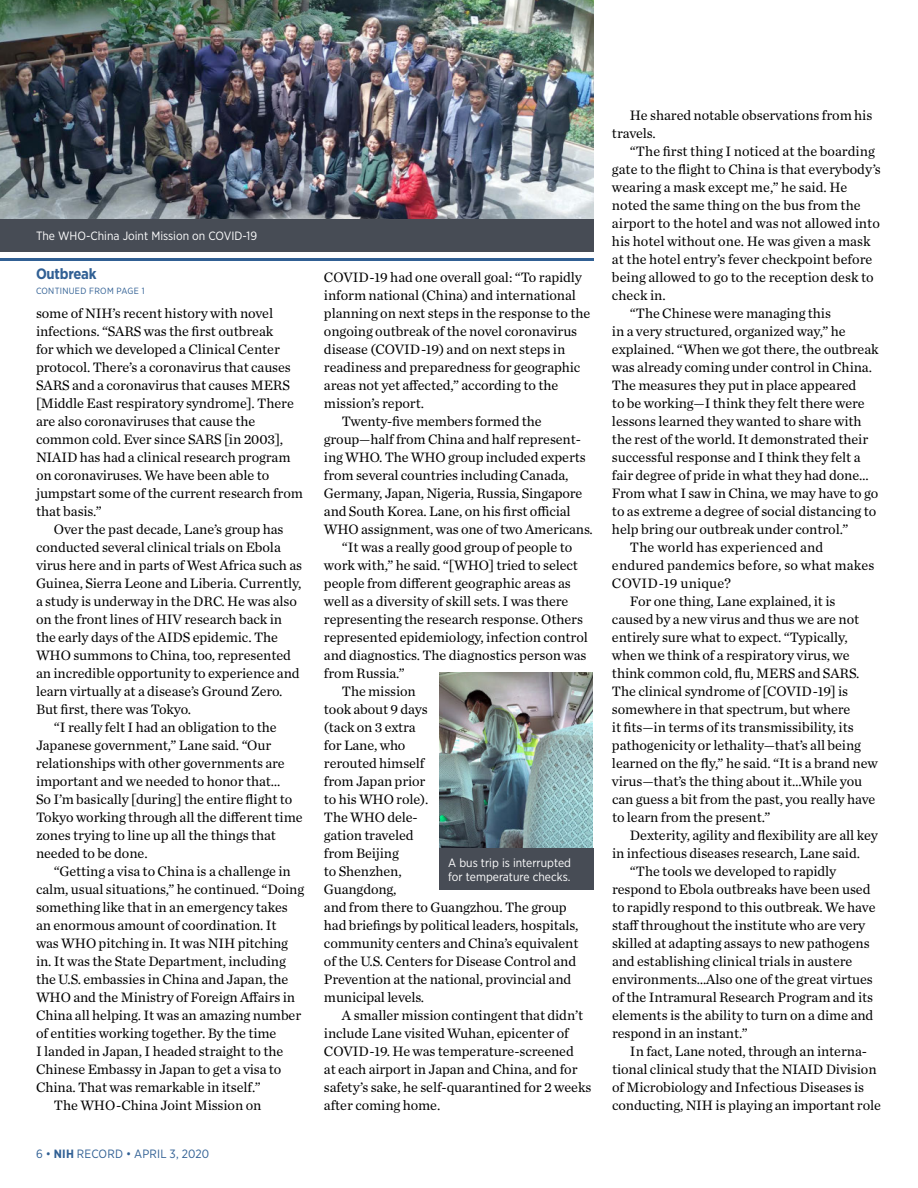
<style>
.page{position:relative;width:918px;height:1188px;background:#fff}
.page>*{position:absolute;margin:0;border:0;box-sizing:border-box;transform-origin:0 0}
.Head_2_Subheads_Body{font:700 15px "Gotham Narrow";letter-spacing:-.015em;color:#316094}
.Body_1{font:14.25px/18px "Chronicle Text G1";letter-spacing:-.005em;color:#000}
.Photo_caption_revers{font:12px/13.5px "Gotham Narrow";color:#fff}
.t1{font:12px "Gotham Narrow";letter-spacing:.01em;color:#316094}
.Page_jump{font:9px "Gotham Narrow";letter-spacing:.03em;color:#316094}
.s1{font-weight:700}
</style>
<div class="page">
<hr style="left:0;top:258px;width:594px;height:3px;background:#316094">
<img style="left:0;top:0;width:594px;height:219px">
<div style="left:0;top:219px;width:594px;height:33px;background:#474c55"></div>
<img style="left:440px;top:672px;width:152px;height:176px">
<div style="left:439px;top:848px;width:155px;height:42px;background:#474c55"></div>
<p class="Photo_caption_revers" style="left:36px;top:229px;width:223px">The WHO-China Joint Mission on COVID-19</p>
<p class="Head_2_Subheads_Body" style="left:36px;top:264px;width:62px">Outbreak</p>
<p class="Page_jump" style="left:36px;top:285px;width:110px">CONTINUED FROM PAGE 1</p>
<p class="Body_1" style="left:36px;top:303px;width:269px">some of NIH’s recent history with novel infections. “SARS was the first outbreak<br>for which we developed a Clinical Center protocol. There’s a coronavirus that causes SARS and a coronavirus that causes MERS [Middle East respiratory syndrome]. There are also coronaviruses that cause the common cold. Ever since SARS [in 2003], NIAID has had a clinical research program on coronaviruses. We have been able to jumpstart some of the current research from that basis.”</p>
<p class="Body_1" style="left:36px;top:519px;width:268px;text-indent:18px">Over the past decade, Lane’s group has conducted several clinical trials on Ebola virus here and in parts of West Africa such as Guinea, Sierra Leone and Liberia. Currently, a study is underway in the DRC. He was also on the front lines of HIV research back in the early days of the AIDS epidemic. The WHO summons to China, too, represented an incredible opportunity to experience and learn virtually at a disease’s Ground Zero.<br>But first, there was Tokyo.</p>
<p class="Body_1" style="left:36px;top:717px;width:268px;text-indent:18px">“I really felt I had an obligation to the Japanese government,” Lane said. “Our relationships with other governments are important and we needed to honor that…<br>So I’m basically [during] the entire flight to Tokyo working through all the different time zones trying to line up all the things that needed to be done.</p>
<p class="Body_1" style="left:36px;top:861px;width:270px;text-indent:18px">“Getting a visa to China is a challenge in calm, usual situations,” he continued. “Doing something like that in an emergency takes an enormous amount of coordination. It<br>was WHO pitching in. It was NIH pitching in. It was the State Department, including the U.S. embassies in China and Japan, the WHO and the Ministry of Foreign Affairs in China all helping. It was an amazing number of entities working together. By the time<br>I landed in Japan, I headed straight to the Chinese Embassy in Japan to get a visa to China. That was remarkable in itself.”</p>
<p class="Body_1" style="left:54px;top:1095px;width:209px">The WHO-China Joint Mission on</p>
<p class="t1" style="left:36px;top:1146px;width:175px">6 • <span class="s1">NIH</span> RECORD • APRIL 3, 2020</p>
<p class="Body_1" style="left:324px;top:267px;width:268px">COVID-19 had one overall goal: “To rapidly inform national (China) and international planning on next steps in the response to the ongoing outbreak of the novel coronavirus disease (COVID-19) and on next steps in readiness and preparedness for geographic areas not yet affected,” according to the mission’s report.</p>
<p class="Body_1" style="left:324px;top:411px;width:270px;text-indent:18px">Twenty-five members formed the group—half from China and half represent&shy;ing WHO. The WHO group included experts from several countries including Canada, Germany, Japan, Nigeria, Russia, Singapore and South Korea. Lane, on his first official WHO assignment, was one of two Americans.</p>
<p class="Body_1" style="left:324px;top:537px;width:265px;text-indent:18px">“It was a really good group of people to work with,” he said. “[WHO] tried to select people from different geographic areas as well as a diversity of skill sets. I was there representing the research response. Others represented epidemiology, infection control and diagnostics. The diagnostics person was from Russia.”</p>
<p class="Body_1" style="left:324px;top:681px;width:256px;text-indent:18px">The mission<br>took about 9 days<br>(tack on 3 extra<br>for Lane, who<br>rerouted himself<br>from Japan prior<br>to his WHO role).<br>The WHO dele-<br>gation traveled<br>from Beijing<br>to Shenzhen,<br>Guangdong,<br>and from there to Guangzhou. The group had briefings by political leaders, hospitals, community centers and China’s equivalent of the U.S. Centers for Disease Control and<br>Prevention at the national, provincial and municipal levels.</p>
<p class="Body_1" style="left:324px;top:1005px;width:269px;text-indent:18px">A smaller mission contingent that didn’t include Lane visited Wuhan, epicenter of COVID-19. He was temperature-screened<br>at each airport in Japan and China, and for safety’s sake, he self-quarantined for 2 weeks after coming home.</p>
<p class="Photo_caption_revers" style="left:448px;top:856px;width:124px">A bus trip is interrupted for temperature checks.</p>
<p class="Body_1" style="left:612px;top:105px;width:262px;text-indent:18px">He shared notable observations from his travels.</p>
<p class="Body_1" style="left:612px;top:141px;width:270px;text-indent:18px">“The first thing I noticed at the boarding gate to the flight to China is that everybody’s wearing a mask except me,” he said. He noted the same thing on the bus from the airport to the hotel and was not allowed into his hotel without one. He was given a mask at the hotel entry’s fever checkpoint before being allowed to go to the reception desk to check in.</p>
<p class="Body_1" style="left:612px;top:303px;width:268px;text-indent:18px">“The Chinese were managing this<br>in a very structured, organized way,” he explained. “When we got there, the outbreak was already coming under control in China.<br>The measures they put in place appeared<br>to be working—I think they felt there were lessons learned they wanted to share with the rest of the world. It demonstrated their successful response and I think they felt a fair degree of pride in what they had done… From what I saw in China, we may have to go to as extreme a degree of social distancing to help bring our outbreak under control.”</p>
<p class="Body_1" style="left:612px;top:537px;width:264px;text-indent:18px">The world has experienced and endured pandemics before, so what makes<br>COVID-19 unique?</p>
<p class="Body_1" style="left:612px;top:591px;width:267px;text-indent:18px">For one thing, Lane explained, it is caused by a new virus and thus we are not entirely sure what to expect. “Typically, when we think of a respiratory virus, we think common cold, flu, MERS and SARS.<br>The clinical syndrome of [COVID-19] is somewhere in that spectrum, but where<br>it fits—in terms of its transmissibility, its pathogenicity or lethality—that’s all being learned on the fly,” he said. “It is a brand new virus—that’s the thing about it…While you can guess a bit from the past, you really have to learn from the present.”</p>
<p class="Body_1" style="left:612px;top:825px;width:267px;text-indent:18px">Dexterity, agility and flexibility are all key in infectious diseases research, Lane said.</p>
<p class="Body_1" style="left:612px;top:861px;width:265px;text-indent:18px">“The tools we developed to rapidly respond to Ebola outbreaks have been used to rapidly respond to this outbreak. We have staff throughout the institute who are very skilled at adapting assays to new pathogens and establishing clinical trials in austere environments…Also one of the great virtues of the Intramural Research Program and its elements is the ability to turn on a dime and respond in an instant.”</p>
<p class="Body_1" style="left:612px;top:1041px;width:271px;text-indent:18px">In fact, Lane noted, through an interna&shy;tional clinical study that the NIAID Division of Microbiology and Infectious Diseases is conducting, NIH is playing an important role</p>
</div>
